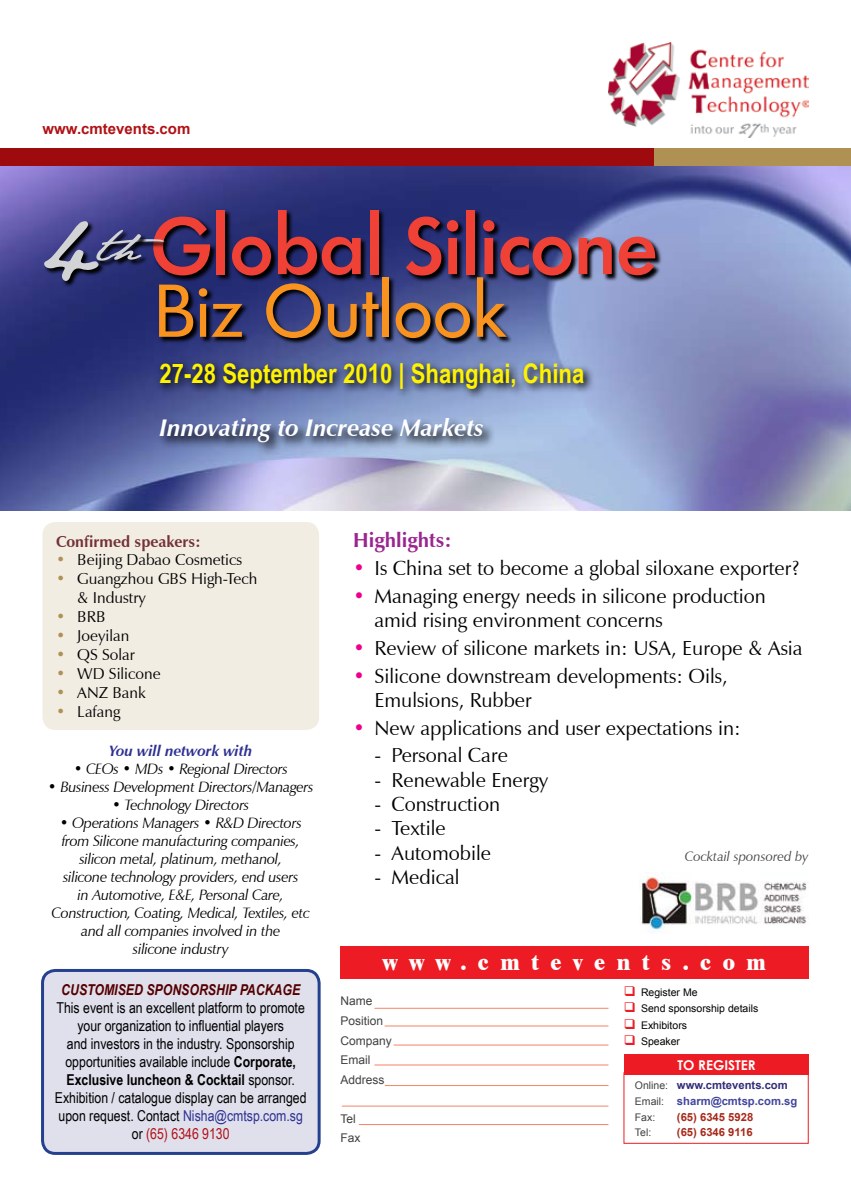
<style>
.page{position:relative;width:851px;height:1191px;background:#fff}
.page>*{position:absolute;margin:0;border:0;box-sizing:border-box;transform-origin:0 0}
.t1{font:700 27px "Arial Narrow";color:#fff200}
.t2{font:italic 700 24px "Zapf Humanist 601 BT";color:#fff}
.t3{font:800 22.5px "Dutch 801 BT";letter-spacing:.51em;color:#fff}
.t4{font:20.25px/24.3px "Zapf Humanist 601 BT";color:#000}
.t5{font:700 20.25px "Zapf Humanist 601 BT";color:#9a258f}
.t6{font:15.75px/18.9px "Zapf Humanist 601 BT";color:#000}
.t7{font:700 15.75px "Zapf Humanist 601 BT";color:#743237}
.t8{font:italic 15px/18px "Zapf Humanist 601 BT";letter-spacing:-.02em;color:#000;text-align:center}
.t9{font:15px/18px "Arial Narrow";color:#000;text-align:center}
.t10{font:italic 700 15px "Arial Narrow";color:#540000}
.t11{font:italic 700 15px "Zapf Humanist 601 BT";color:#2e3192}
.t12{font:700 15px "Arial";color:#b01116}
.t13{font:italic 13.5px "Zapf Humanist 601 BT";color:#414142}
.t14{font:700 13.5px "Century Gothic";color:#fff}
.t15{font:12px/19.5px "Arial";color:#414142}
.t16{font:700 11.25px/15.6px "Arial";color:#43469d}
.t17{font:700 11.25px "Arial";color:#a62a1c}
.t18{font:10.5px "Arial";color:#000}
.t19{font:10.5px "Arial";color:#414142}
.s1{color:#ae9153}
.s2{font-weight:700}
.s3{color:#2e3192}
.s4{color:#b01116}
.s5{color:#ec008c}
.s6{color:#ed1c24}
.s7{font-weight:400;font-size:10.5px;color:#414142}
.s8{color:#322d79}
</style>
<div class="page">
<img style="left:0;top:166px;width:850px;height:345px">
<div style="left:0;top:149px;width:654px;height:17px;background:#9e0b0f"></div>
<div style="left:654px;top:149px;width:196px;height:17px;background:#ae9153"></div>
<svg style="left:154px;top:358px;width:484px;height:76px"></svg>
<div style="left:43px;top:970px;width:276px;height:183px;background:#e0e0ed;border-radius:13px"></div>
<div style="left:41px;top:969px;width:279px;height:185px;border:3px solid #25408f;border-radius:13px"></div>
<img style="left:608px;top:43px;width:200px;height:94px">
<svg style="left:157px;top:416px;width:651px;height:75px"></svg>
<img style="left:215px;top:208px;width:18px;height:2px">
<img style="left:276px;top:208px;width:49px;height:2px">
<img style="left:368px;top:208px;width:18px;height:74px">
<img style="left:404px;top:215px;width:45px;height:68px">
<svg style="left:406px;top:216px;width:35px;height:59px"></svg>
<img style="left:445px;top:218px;width:19px;height:64px">
<svg style="left:447px;top:220px;width:11px;height:54px"></svg>
<img style="left:464px;top:208px;width:19px;height:74px">
<div style="left:466px;top:210px;width:9px;height:64px;background:#ef4136"></div>
<img style="left:481px;top:218px;width:21px;height:2px">
<img style="left:571px;top:235px;width:8px;height:48px">
<img style="left:577px;top:235px;width:40px;height:47px">
<svg style="left:578px;top:237px;width:33px;height:37px"></svg>
<img style="left:617px;top:235px;width:46px;height:48px">
<svg style="left:618px;top:237px;width:37px;height:38px"></svg>
<img style="left:157px;top:338px;width:40px;height:7px">
<img style="left:197px;top:338px;width:13px;height:7px">
<img style="left:210px;top:338px;width:40px;height:7px">
<img style="left:264px;top:338px;width:62px;height:8px">
<img style="left:326px;top:338px;width:38px;height:8px">
<img style="left:361px;top:291px;width:20px;height:54px">
<img style="left:381px;top:276px;width:15px;height:69px">
<div style="left:382px;top:277px;width:6px;height:60px;background:#f7931e"></div>
<img style="left:394px;top:301px;width:39px;height:45px">
<img style="left:433px;top:301px;width:45px;height:45px">
<svg style="left:395px;top:303px;width:75px;height:35px"></svg>
<img style="left:475px;top:276px;width:40px;height:69px">
<svg style="left:477px;top:220px;width:94px;height:117px"></svg>
<svg style="left:44px;top:210px;width:334px;height:128px"></svg>
<img style="left:639px;top:873px;width:168px;height:60px">
<div style="left:43px;top:522px;width:276px;height:208px;background:#f2ede3;border-radius:13px"></div>
<div style="left:623px;top:1054px;width:185px;height:21px;background:#ed1c24"></div>
<hr style="left:374px;top:1008px;width:234px;height:1px;background:#f58466">
<hr style="left:384px;top:1025px;width:224px;height:1px;background:#f58466">
<hr style="left:393px;top:1044px;width:215px;height:1px;background:#f58466">
<hr style="left:374px;top:1064px;width:234px;height:1px;background:#f58466">
<hr style="left:385px;top:1085px;width:223px;height:1px;background:#f58466">
<hr style="left:342px;top:1105px;width:266px;height:1px;background:#f58466">
<div style="left:340px;top:946px;width:468px;height:33px;background:#ed1c24"></div>
<hr style="left:359px;top:1124px;width:249px;height:1px;background:#f58466">
<p class="t12" style="left:43px;top:118px;width:149px">www.cmtevents.com</p>
<h1 class="t1" style="left:159px;top:353px;width:426px">27-28 September 2010 | Shanghai, China</h1>
<h2 class="t2" style="left:159px;top:413px;width:326px">Innovating to Increase Markets</h2>
<p class="t7" style="left:56px;top:531px;width:146px">Confirmed speakers:</p>
<p class="t6" style="left:56px;top:550px;width:187px"><span class="s1">•</span> Beijing Dabao Cosmetics</p>
<p class="t6" style="left:77px;top:569px;width:181px;text-indent:-21px"><span class="s1">•</span> Guangzhou GBS High-Tech &amp; Industry</p>
<p class="t6" style="left:56px;top:607px;width:51px"><span class="s1">•</span> BRB</p>
<p class="t6" style="left:56px;top:626px;width:75px"><span class="s1">•</span> Joeyilan</p>
<p class="t6" style="left:56px;top:645px;width:80px"><span class="s1">•</span> QS Solar</p>
<p class="t6" style="left:56px;top:664px;width:106px"><span class="s1">•</span> WD Silicone</p>
<p class="t6" style="left:56px;top:683px;width:91px"><span class="s1">•</span> ANZ Bank</p>
<p class="t6" style="left:56px;top:702px;width:66px"><span class="s1">•</span> Lafang</p>
<p class="t11" style="left:109px;top:741px;width:144px">You will network with</p>
<p class="t8" style="left:74px;top:759px;width:216px">• CEOs • MDs • Regional Directors</p>
<p class="t8" style="left:48px;top:777px;width:267px">• Business Development Directors/Managers</p>
<p class="t8" style="left:112px;top:795px;width:139px">• Technology Directors</p>
<p class="t8" style="left:52px;top:813px;width:260px">• Operations Managers • R&amp;D Directors from Silicone manufacturing companies, silicon metal, platinum, methanol,<br>silicone technology providers, end users<br>in Automotive, E&amp;E, Personal Care, Construction, Coating, Medical, Textiles, etc and all companies involved in the<br>silicone industry</p>
<p class="t10" style="left:61px;top:978px;width:240px">CUSTOMISED SPONSORSHIP PACKAGE</p>
<p class="t9" style="left:55px;top:998px;width:253px">This event is an excellent platform to promote your organization to influential players<br>and investors in the industry. Sponsorship opportunities available include <span class="s2">Corporate, Exclusive luncheon &amp; Cocktail</span> sponsor.<br>Exhibition / catalogue display can be arranged upon request. Contact <span class="s3">Nisha@cmtsp.com.sg </span>or <span class="s4">(65) 6346 9130</span></p>
<h3 class="t5" style="left:353px;top:528px;width:100px">Highlights:</h3>
<h3 class="t4" style="left:353px;top:556px;width:447px"><span class="s5">•</span> Is China set to become a global siloxane exporter?</h3>
<h3 class="t4" style="left:374px;top:584px;width:393px;text-indent:-21px"><span class="s5">•</span> Managing energy needs in silicone production amid rising environment concerns</h3>
<h3 class="t4" style="left:353px;top:636px;width:451px"><span class="s5">•</span> Review of silicone markets in: USA, Europe &amp; Asia</h3>
<h3 class="t4" style="left:374px;top:663px;width:354px;text-indent:-21px"><span class="s5">•</span> Silicone downstream developments: Oils,<br>Emulsions, Rubber</h3>
<h3 class="t4" style="left:353px;top:715px;width:389px"><span class="s5">•</span> New applications and user expectations in:</h3>
<h3 class="t4" style="left:374px;top:743px;width:135px">- Personal Care</h3>
<h3 class="t4" style="left:374px;top:767px;width:175px">- Renewable Energy</h3>
<h3 class="t4" style="left:374px;top:792px;width:127px">- Construction</h3>
<h3 class="t4" style="left:374px;top:816px;width:73px">- Textile</h3>
<h3 class="t4" style="left:374px;top:840px;width:118px">- Automobile</h3>
<h3 class="t4" style="left:374px;top:864px;width:87px">- Medical</h3>
<p class="t13" style="left:684px;top:848px;width:125px">Cocktail sponsored by</p>
<h3 class="t3" style="left:383px;top:947px;width:384px">www.cmtevents.com</h3>
<p class="t15" style="left:340px;top:991px;width:53px">Name<br>Position<br>Company<br>Email<br>Address</p>
<p class="t15" style="left:340px;top:1108px;width:22px">Tel<br>Fax</p>
<p class="t18" style="left:624px;top:985px;width:75px"><span class="s6">❑</span> Register Me</p>
<p class="t18" style="left:624px;top:1002px;width:136px"><span class="s6">❑</span> Send sponsorship details</p>
<p class="t18" style="left:624px;top:1018px;width:65px"><span class="s6">❑</span> Exhibitors</p>
<p class="t18" style="left:624px;top:1034px;width:58px"><span class="s6">❑</span> Speaker</p>
<p class="t16" style="left:634px;top:1078px;width:164px"><span class="s7">Online:</span> <span class="s8">www.cmtevents.com<br></span><span class="s7">Email:</span> sharm@cmtsp.com.sg</p>
<p class="t19" style="left:634px;top:1110px;width:22px">Fax:</p>
<p class="t17" style="left:676px;top:1109px;width:78px">(65) 6345 5928</p>
<p class="t19" style="left:634px;top:1125px;width:18px">Tel:</p>
<p class="t17" style="left:676px;top:1125px;width:77px">(65) 6346 9116</p>
<p class="t14" style="left:677px;top:1054px;width:80px">TO REGISTER</p>
</div>
